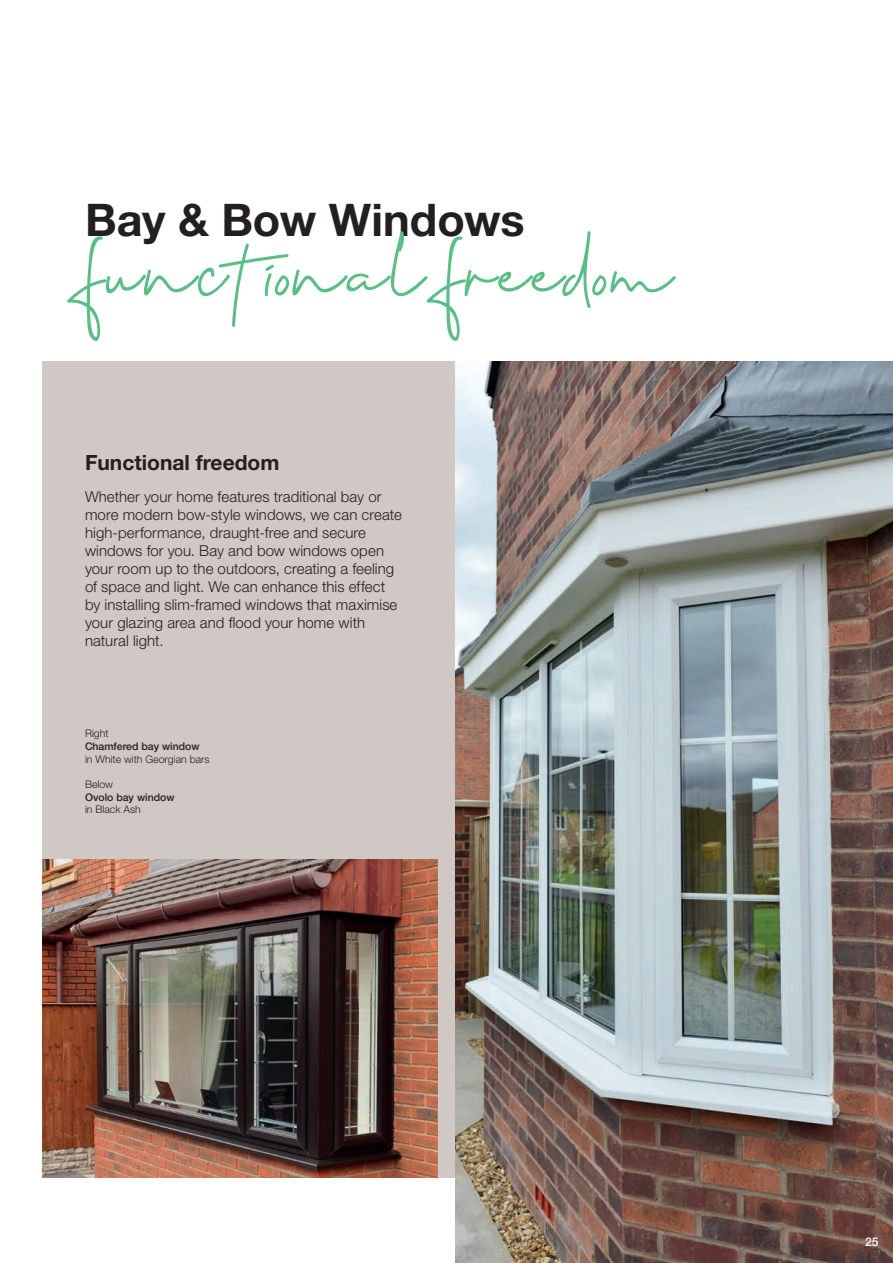
<style>
.page{position:relative;width:893px;height:1263px;background:#fff}
.page>*{position:absolute;margin:0;border:0;box-sizing:border-box;transform-origin:0 0}
.t1{font:75px "Cervanttis";letter-spacing:.04em;color:#5bbe86}
.t2{font:700 45px "Helvetica Neue LT Std";color:#231f20}
.t3{font:700 21px "Helvetica Neue LT Std";color:#231f20}
.t4{font:300 15px/18px "Helvetica Neue LT Std";letter-spacing:.005em;color:#231f20}
.t5{font:500 12px "Helvetica Neue LT Std";color:#fff}
.t6{font:300 10.5px "Helvetica Neue LT Std";color:#231f20}
.t7{font:500 10.5px "Helvetica Neue LT Std";color:#231f20}
</style>
<div class="page">
<div style="left:43px;top:361px;width:850px;height:817px;background:#cfc8c5"></div>
<img style="left:43px;top:860px;width:394px;height:318px">
<img style="left:455px;top:361px;width:438px;height:902px">
<h2 class="t2" style="left:85px;top:192px;width:441px">Bay &amp; Bow Windows</h2>
<h1 class="t1" style="left:85px;top:226px;width:589px">functional freedom</h1>
<h3 class="t3" style="left:85px;top:449px;width:196px">Functional freedom</h3>
<p class="t4" style="left:85px;top:487px;width:318px">Whether your home features traditional bay or more modern bow-style windows, we can create high-performance, draught-free and secure windows for you. Bay and bow windows open your room up to the outdoors, creating a feeling of space and light. We can enhance this effect by installing slim-framed windows that maximise your glazing area and flood your home with natural light.</p>
<p class="t6" style="left:85px;top:727px;width:25px">Right</p>
<p class="t7" style="left:85px;top:740px;width:116px">Chamfered bay window</p>
<p class="t6" style="left:85px;top:752px;width:126px">in White with Georgian bars</p>
<p class="t6" style="left:85px;top:778px;width:30px">Below</p>
<p class="t7" style="left:85px;top:790px;width:91px">Ovolo bay window</p>
<p class="t6" style="left:85px;top:803px;width:57px">in Black Ash</p>
<p class="t5" style="left:865px;top:1234px;width:15px">25</p>
</div>
